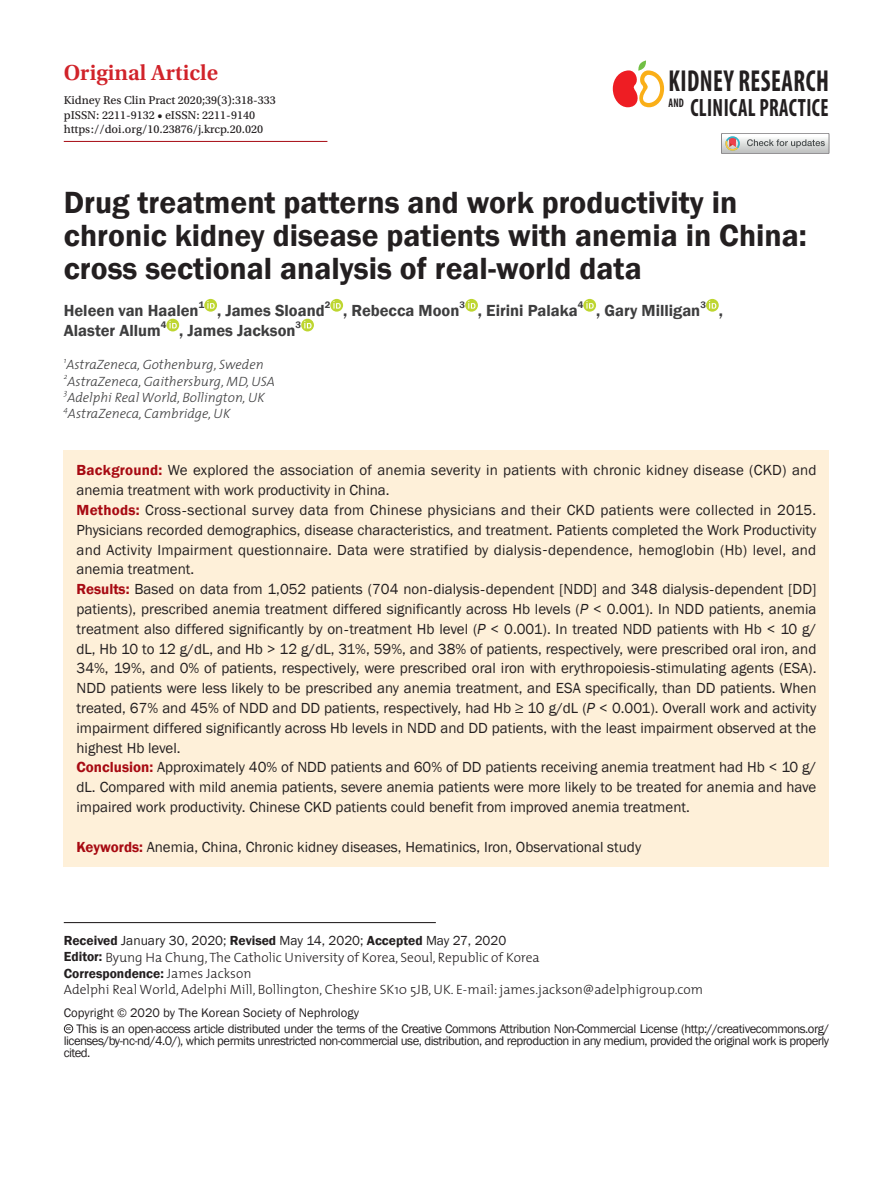
<style>
.page{position:relative;width:893px;height:1191px;background:#fff}
.page>*{position:absolute;margin:0;border:0;box-sizing:border-box;transform-origin:0 0}
.t1{font:600 31.5px/33px "Franklin Gothic";color:#231f20}
.t2{font:700 condensed 30.45px "Myriad Pro";letter-spacing:.02em;color:#231f20;scale:.82 1}
.t3{font:700 condensed 25.05px "Myriad Pro";letter-spacing:.02em;color:#231f20;scale:.82 1}
.t4{font:600 22.8px "Utopia Std";color:#d1232a}
.t5{font:600 16.5px "Franklin Gothic";color:#3e3e3f}
.t6{font:15px/19.8px "Franklin Gothic";color:#231f20}
.t7{font:300 13.5px "The Mix";color:#231f20}
.t8{font:italic 300 13.5px "The Mix";color:#3e3e3f}
.t9{font:13.5px "Franklin Gothic";color:#231f20}
.t10{font:600 13.5px "Franklin Gothic";color:#231f20}
.t11{font:12.75px/12px "Franklin Gothic";letter-spacing:-.04em;color:#231f20;text-align:justify}
.t12{font:12.75px "Franklin Gothic";color:#231f20}
.t13{font:12px/14.4px "Utopia Std Capt";color:#231f20}
.t14{font:600 9.6px "Franklin Gothic";color:#3e3e3f}
.t15{font:italic 300 7.8px "The Mix";color:#3e3e3f}
.t16{font:3.9px "Gothic 725 BT Black A";color:#231f20}
.s1{font-weight:600;color:#a70a12}
.s2{font-family:"Utopia Std Capt"}
.s3{font-style:italic}
.s4{font-weight:600}
.s5{font-family:"Franklin Gothic";font-weight:600}
.s6{font-family:"The Mix";font-weight:300}
</style>
<div class="page">
<div style="left:64px;top:450px;width:765px;height:417px;background:#fef0d9"></div>
<svg style="left:204px;top:299px;width:13px;height:13px"></svg>
<svg style="left:207px;top:301px;width:8px;height:7px"></svg>
<svg style="left:330px;top:299px;width:13px;height:13px"></svg>
<svg style="left:333px;top:301px;width:8px;height:7px"></svg>
<svg style="left:465px;top:299px;width:13px;height:13px"></svg>
<svg style="left:468px;top:301px;width:7px;height:7px"></svg>
<svg style="left:583px;top:299px;width:13px;height:13px"></svg>
<svg style="left:586px;top:301px;width:8px;height:7px"></svg>
<svg style="left:706px;top:299px;width:13px;height:13px"></svg>
<svg style="left:709px;top:301px;width:7px;height:7px"></svg>
<svg style="left:166px;top:319px;width:13px;height:12px"></svg>
<svg style="left:170px;top:321px;width:7px;height:7px"></svg>
<svg style="left:301px;top:319px;width:13px;height:12px"></svg>
<svg style="left:304px;top:321px;width:8px;height:7px"></svg>
<hr style="left:64px;top:141px;width:263px;height:1px;background:#a70a12">
<svg style="left:721px;top:133px;width:108px;height:21px"></svg>
<svg style="left:613px;top:60px;width:51px;height:47px"></svg>
<hr style="left:64px;top:922px;width:372px;height:1px;background:#231f20">
<div style="left:64px;top:1024px;width:9px;height:9px;border:1px solid #231f20;border-radius:50%"></div>
<h3 class="t4" style="left:64px;top:59px;width:156px">Original Article</h3>
<p class="t13" style="left:64px;top:94px;width:214px">Kidney Res Clin Pract 2020;39(3):318-333 pISSN: 2211-9132 • eISSN: 2211-9140 https://doi.org/10.23876/j.krcp.20.020</p>
<h2 class="t2" style="left:668px;top:62px;width:197px">KIDNEY RESEARCH</h2>
<h3 class="t3" style="left:668px;top:91px;width:197px"><sup>AND</sup> CLINICAL PRACTICE</h3>
<h1 class="t1" style="left:64px;top:187px;width:745px">Drug treatment patterns and work productivity in chronic kidney disease patients with anemia in China: cross sectional analysis of real-world data</h1>
<p class="t5" style="left:64px;top:300px;width:136px">Heleen van Haalen</p>
<p class="t14" style="left:199px;top:299px;width:7px">1</p>
<p class="t5" style="left:217px;top:300px;width:109px">, James Sloand</p>
<p class="t14" style="left:325px;top:299px;width:7px">2</p>
<p class="t5" style="left:343px;top:300px;width:118px">, Rebecca Moon</p>
<p class="t14" style="left:459px;top:299px;width:7px">3</p>
<p class="t5" style="left:478px;top:300px;width:101px">, Eirini Palaka</p>
<p class="t14" style="left:578px;top:299px;width:7px">4</p>
<p class="t5" style="left:596px;top:300px;width:106px">, Gary Milligan</p>
<p class="t14" style="left:700px;top:299px;width:7px">3</p>
<p class="t5" style="left:719px;top:300px;width:6px">,</p>
<p class="t14" style="left:161px;top:319px;width:7px">4</p>
<p class="t5" style="left:64px;top:320px;width:98px">Alaster Allum</p>
<p class="t5" style="left:179px;top:320px;width:118px">, James Jackson</p>
<p class="t14" style="left:296px;top:319px;width:7px">3</p>
<p class="t15" style="left:64px;top:354px;width:4px">1</p>
<p class="t8" style="left:66px;top:354px;width:199px">AstraZeneca, Gothenburg, Sweden</p>
<p class="t15" style="left:64px;top:370px;width:5px">2</p>
<p class="t8" style="left:68px;top:370px;width:209px">AstraZeneca, Gaithersburg, MD, USA</p>
<p class="t15" style="left:64px;top:386px;width:5px">3</p>
<p class="t8" style="left:67px;top:386px;width:199px">Adelphi Real World, Bollington, UK</p>
<p class="t15" style="left:64px;top:402px;width:6px">4</p>
<p class="t8" style="left:68px;top:402px;width:164px">AstraZeneca, Cambridge, UK</p>
<p class="t6" style="left:77px;top:461px;width:741px"><span class="s1">Background:</span> We explored the association of anemia severity in patients with chronic kidney disease (CKD) and anemia treatment with work productivity in China.<br><span class="s1">Methods:</span> Cross<span class="s2">-</span>sectional survey data from Chinese physicians and their CKD patients were collected in 2015.<br>Physicians recorded demographics, disease characteristics, and treatment. Patients completed the Work Productivity and Activity Impairment questionnaire. Data were stratified by dialysis<span class="s2">-</span>dependence, hemoglobin (Hb) level, and anemia treatment.<br><span class="s1">Results:</span> Based on data from 1,052 patients (704 non<span class="s2">-</span>dialysis<span class="s2">-</span>dependent [NDD] and 348 dialysis<span class="s2">-</span>dependent [DD] patients), prescribed anemia treatment differed significantly across Hb levels (<span class="s3">P</span> &lt; 0.001). In NDD patients, anemia treatment also differed significantly by on<span class="s2">-</span>treatment Hb level (<span class="s3">P</span> &lt; 0.001). In treated NDD patients with Hb &lt; 10 g/ dL, Hb 10 to 12 g/dL, and Hb &gt; 12 g/dL, 31%, 59%, and 38% of patients, respectively, were prescribed oral iron, and 34%, 19%, and 0% of patients, respectively, were prescribed oral iron with erythropoiesis<span class="s2">-</span>stimulating agents (ESA).<br>NDD patients were less likely to be prescribed any anemia treatment, and ESA specifically, than DD patients. When treated, 67% and 45% of NDD and DD patients, respectively, had Hb ≥ 10 g/dL (<span class="s3">P</span> &lt; 0.001). Overall work and activity impairment differed significantly across Hb levels in NDD and DD patients, with the least impairment observed at the highest Hb level.<br><span class="s1">Conclusion:</span> Approximately 40% of NDD patients and 60% of DD patients receiving anemia treatment had Hb &lt; 10 g/ dL. Compared with mild anemia patients, severe anemia patients were more likely to be treated for anemia and have impaired work productivity. Chinese CKD patients could benefit from improved anemia treatment.</p>
<p class="t6" style="left:77px;top:837px;width:566px"><span class="s1">Keywords:</span> Anemia, China, Chronic kidney diseases, Hematinics, Iron, Observational study</p>
<p class="t9" style="left:64px;top:932px;width:444px"><span class="s4">Received</span> January 30, 2020; <span class="s4">Revised</span> May 14, 2020; <span class="s4">Accepted</span> May 27, 2020</p>
<p class="t7" style="left:64px;top:945px;width:477px"><span class="s5">Editor:</span> Byung Ha Chung, The Catholic University of Korea, Seoul, Republic of Korea</p>
<p class="t10" style="left:64px;top:965px;width:189px">Correspondence: <span class="s6">James Jackson</span></p>
<p class="t7" style="left:64px;top:978px;width:641px">Adelphi Real World, Adelphi Mill, Bollington, Cheshire SK10 5JB, UK. E-mail: james.jackson@adelphigroup.com</p>
<p class="t12" style="left:64px;top:1004px;width:297px">Copyright © 2020 by The Korean Society of Nephrology</p>
<p class="t16" style="left:66px;top:1026px;width:7px">CC</p>
<p class="t11" style="left:64px;top:1023px;width:767px;text-indent:13px">This is an open-access article distributed under the terms of the Creative Commons Attribution Non-Commercial License (http://creativecommons.org/ licenses/by-nc-nd/4.0/), which permits unrestricted non-commercial use, distribution, and reproduction in any medium, provided the original work is properly cited.</p>
</div>
